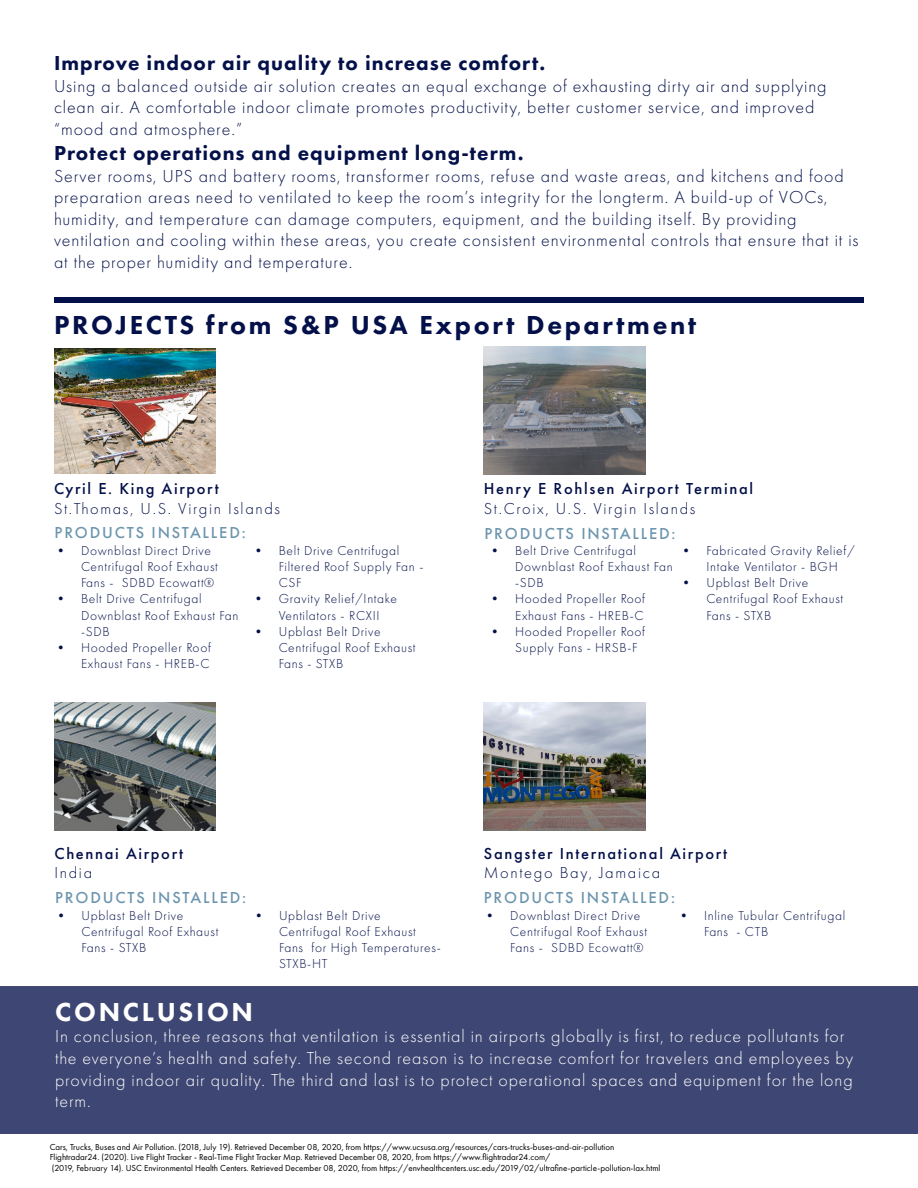
<style>
.page{position:relative;width:918px;height:1188px;background:#fff}
.page>*{position:absolute;margin:0;border:0;box-sizing:border-box;transform-origin:0 0}
.t1{font:800 27px "Futura PT";letter-spacing:.1em;color:#041049}
.t2{font:800 27px "Futura PT";letter-spacing:.1em;color:#fff}
.t3{font:800 21px "Futura PT";letter-spacing:.05em;color:#041049}
.t4{font:300 18px/21.6px "Futura PT";letter-spacing:.05em;color:#041049}
.t5{font:300 18px/21.6px "Futura PT";letter-spacing:.05em;color:#fff}
.t6{font:500 16.5px "Futura PT";letter-spacing:.1em;color:#041049}
.t7{font:300 16.5px "Futura PT";letter-spacing:.1em;color:#041049}
.t8{font:500 16.5px "Futura PT";letter-spacing:.11em;color:#6d96ae}
.t9{font:300 13.5px/16.2px "Futura PT";letter-spacing:.05em;color:#041049}
.t10{font:9px/10.5px "Futura PT";color:#000}
</style>
<div class="page">
<div style="left:0;top:986px;width:918px;height:148px;background:#3e4773"></div>
<div style="left:54px;top:297px;width:810px;height:6px;background:#041049"></div>
<img style="left:54px;top:348px;width:162px;height:126px">
<img style="left:484px;top:347px;width:162px;height:128px">
<img style="left:54px;top:702px;width:162px;height:128px">
<img style="left:484px;top:702px;width:162px;height:128px">
<h2 class="t3" style="left:54px;top:50px;width:493px">Improve indoor air quality to increase comfort.</h2>
<h3 class="t4" style="left:54px;top:75px;width:774px">Using a balanced outside air solution creates an equal exchange of exhausting dirty air and supplying clean air. A comfortable indoor climate promotes productivity, better customer service, and improved “mood and atmosphere.”</h3>
<h2 class="t3" style="left:54px;top:140px;width:471px">Protect operations and equipment long-term.</h2>
<p class="t4" style="left:54px;top:165px;width:806px">Server rooms, UPS and battery rooms, transformer rooms, refuse and waste areas, and kitchens and food preparation areas need to ventilated to keep the room’s integrity for the longterm. A build-up of VOCs, humidity, and temperature can damage computers, equipment, and the building itself. By providing ventilation and cooling within these areas, you create consistent environmental controls that ensure that it is at the proper humidity and temperature.</p>
<h1 class="t1" style="left:54px;top:308px;width:644px">PROJECTS from S&amp;P USA Export Department</h1>
<p class="t6" style="left:54px;top:478px;width:166px">Cyril E. King Airport</p>
<p class="t7" style="left:54px;top:499px;width:228px">St.Thomas, U.S. Virgin Islands</p>
<p class="t8" style="left:55px;top:523px;width:193px">PRODUCTS INSTALLED:</p>
<p class="t9" style="left:81px;top:542px;width:138px;text-indent:-27px">• Downblast Direct Drive<br>Centrifugal Roof Exhaust<br>Fans - SDBD Ecowatt®</p>
<p class="t9" style="left:81px;top:591px;width:159px;text-indent:-27px">• Belt Drive Centrifugal<br>Downblast Roof Exhaust Fan -SDB</p>
<p class="t9" style="left:54px;top:640px;width:158px;text-align:right">• Hooded Propeller Roof<br>Exhaust Fans - HREB-C</p>
<p class="t9" style="left:279px;top:542px;width:146px;text-indent:-27px">• Belt Drive Centrifugal<br>Filtered Roof Supply Fan -<br>CSF</p>
<p class="t9" style="left:279px;top:591px;width:120px;text-indent:-27px">• Gravity Relief/Intake<br>Ventilators - RCXII</p>
<p class="t9" style="left:279px;top:623px;width:138px;text-indent:-27px">• Upblast Belt Drive<br>Centrifugal Roof Exhaust<br>Fans - STXB</p>
<p class="t6" style="left:484px;top:478px;width:271px">Henry E Rohlsen Airport Terminal</p>
<p class="t7" style="left:484px;top:499px;width:213px">St.Croix, U.S. Virgin Islands</p>
<p class="t8" style="left:484px;top:524px;width:193px">PRODUCTS INSTALLED:</p>
<p class="t9" style="left:515px;top:542px;width:159px;text-indent:-27px">• Belt Drive Centrifugal<br>Downblast Roof Exhaust Fan -SDB</p>
<p class="t9" style="left:488px;top:591px;width:158px;text-align:right">• Hooded Propeller Roof<br>Exhaust Fans - HREB-C</p>
<p class="t9" style="left:515px;top:623px;width:131px;text-indent:-27px">• Hooded Propeller Roof<br>Supply Fans - HRSB-F</p>
<p class="t9" style="left:706px;top:542px;width:150px;text-indent:-27px">• Fabricated Gravity Relief/<br>Intake Ventilator - BGH</p>
<p class="t9" style="left:706px;top:575px;width:138px;text-indent:-27px">• Upblast Belt Drive<br>Centrifugal Roof Exhaust<br>Fans - STXB</p>
<p class="t6" style="left:55px;top:843px;width:130px">Chennai Airport</p>
<p class="t7" style="left:55px;top:864px;width:39px">India</p>
<p class="t8" style="left:55px;top:888px;width:193px">PRODUCTS INSTALLED:</p>
<p class="t9" style="left:82px;top:907px;width:138px;text-indent:-27px">• Upblast Belt Drive<br>Centrifugal Roof Exhaust<br>Fans - STXB</p>
<p class="t9" style="left:279px;top:907px;width:163px;text-indent:-27px">• Upblast Belt Drive<br>Centrifugal Roof Exhaust<br>Fans for High Temperatures-<br>STXB-HT</p>
<p class="t6" style="left:484px;top:843px;width:245px">Sangster International Airport</p>
<p class="t7" style="left:484px;top:864px;width:178px">Montego Bay, Jamaica</p>
<p class="t8" style="left:484px;top:888px;width:193px">PRODUCTS INSTALLED:</p>
<p class="t9" style="left:510px;top:907px;width:138px;text-indent:-27px">• Downblast Direct Drive<br>Centrifugal Roof Exhaust<br>Fans - SDBD Ecowatt®</p>
<p class="t9" style="left:704px;top:907px;width:143px;text-indent:-27px">• Inline Tubular Centrifugal<br>Fans - CTB</p>
<h1 class="t2" style="left:55px;top:995px;width:200px">CONCLUSION</h1>
<p class="t5" style="left:55px;top:1026px;width:800px">In conclusion, three reasons that ventilation is essential in airports globally is first, to reduce pollutants for the everyone’s health and safety. The second reason is to increase comfort for travelers and employees by providing indoor air quality. The third and last is to protect operational spaces and equipment for the long term.</p>
<p class="t10" style="left:50px;top:1141px;width:612px">Cars, Trucks, Buses and Air Pollution. (2018, July 19). Retrieved December 08, 2020, from https://www.ucsusa.org/resources/cars-trucks-buses-and-air-pollution<br>Flightradar24. (2020). Live Flight Tracker - Real-Time Flight Tracker Map. Retrieved December 08, 2020, from https://www.flightradar24.com/<br>(2019, February 14). USC Environmental Health Centers. Retrieved December 08, 2020, from https://envhealthcenters.usc.edu/2019/02/ultrafine-particle-pollution-lax.html</p>
</div>
